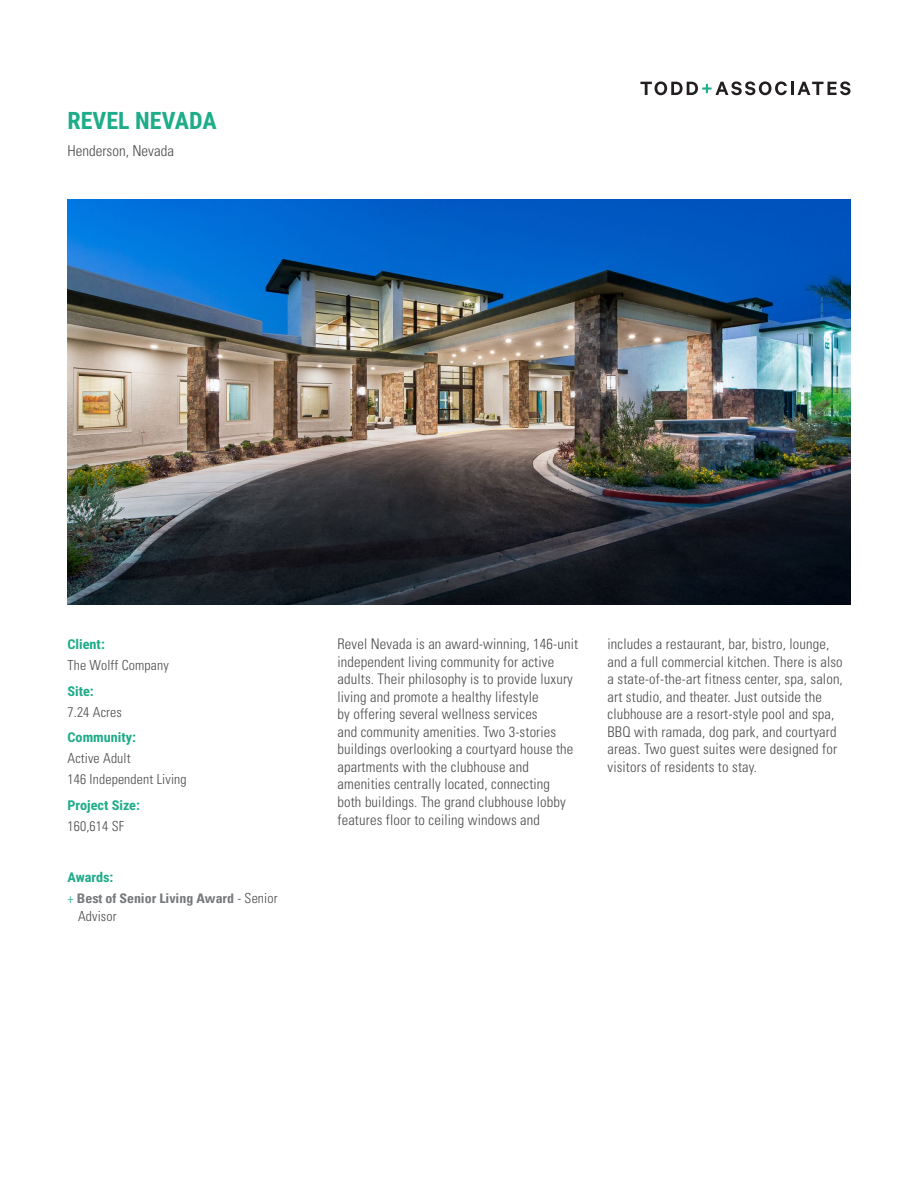
<style>
.page{position:relative;width:918px;height:1188px;background:#fff}
.page>*{position:absolute;margin:0;border:0;box-sizing:border-box;transform-origin:0 0}
.t1{font:700 24px "Roboto Condensed";color:#1eac89}
.t2{font:300 condensed 15px "Univers";color:#4b4c4d}
.t3{font:300 condensed 14.7px/17.5px "Univers";letter-spacing:.01em;color:#4d4d4f}
.t4{font:300 condensed 13.8px "Univers";letter-spacing:.01em;color:#4d4d4f}
.t5{font:700 13.5px "Roboto Condensed";color:#1eac89;scale:1.05 1}
.t6{font:700 condensed 13.2px "Univers";color:#76787b;scale:1.05 1}
.s1{font-weight:300;color:#20ad8a}
.s2{font-weight:300;font-size:13.8px;color:#4d4d4f}
</style>
<div class="page">
<img style="left:68px;top:199px;width:782px;height:405px">
<svg style="left:640px;top:81px;width:210px;height:14px"></svg>
<p class="t1" style="left:68px;top:104px;width:151px">REVEL NEVADA</p>
<p class="t2" style="left:68px;top:142px;width:108px">Henderson, Nevada</p>
<p class="t5" style="left:68px;top:635px;width:37px">Client:</p>
<p class="t4" style="left:68px;top:657px;width:103px">The Wolff Company</p>
<p class="t5" style="left:68px;top:681px;width:27px">Site:</p>
<p class="t4" style="left:68px;top:704px;width:56px">7.24 Acres</p>
<p class="t5" style="left:68px;top:728px;width:67px">Community:</p>
<p class="t4" style="left:68px;top:750px;width:65px">Active Adult</p>
<p class="t4" style="left:68px;top:771px;width:121px">146 Independent Living</p>
<p class="t5" style="left:68px;top:795px;width:71px">Project Size:</p>
<p class="t4" style="left:68px;top:818px;width:58px">160,614 SF</p>
<p class="t5" style="left:68px;top:867px;width:45px">Awards:</p>
<p class="t6" style="left:68px;top:890px;width:202px"><span class="s1">+</span> Best of Senior Living Award <span class="s2">- Senior</span></p>
<p class="t4" style="left:78px;top:908px;width:40px">Advisor</p>
<p class="t3" style="left:338px;top:635px;width:242px">Revel Nevada is an award-winning, 146-unit independent living community for active adults. Their philosophy is to provide luxury living and promote a healthy lifestyle<br>by offering several wellness services<br>and community amenities. Two 3-stories buildings overlooking a courtyard house the apartments with the clubhouse and</p>
<p class="t3" style="left:338px;top:776px;width:230px">amenities centrally located, connecting both buildings. The grand clubhouse lobby features floor to ceiling windows and</p>
<p class="t3" style="left:608px;top:635px;width:237px">includes a restaurant, bar, bistro, lounge, and a full commercial kitchen. There is also a state-of-the-art fitness center, spa, salon, art studio, and theater. Just outside the clubhouse are a resort-style pool and spa, BBQ with ramada, dog park, and courtyard areas. Two guest suites were designed for visitors of residents to stay.</p>
</div>
